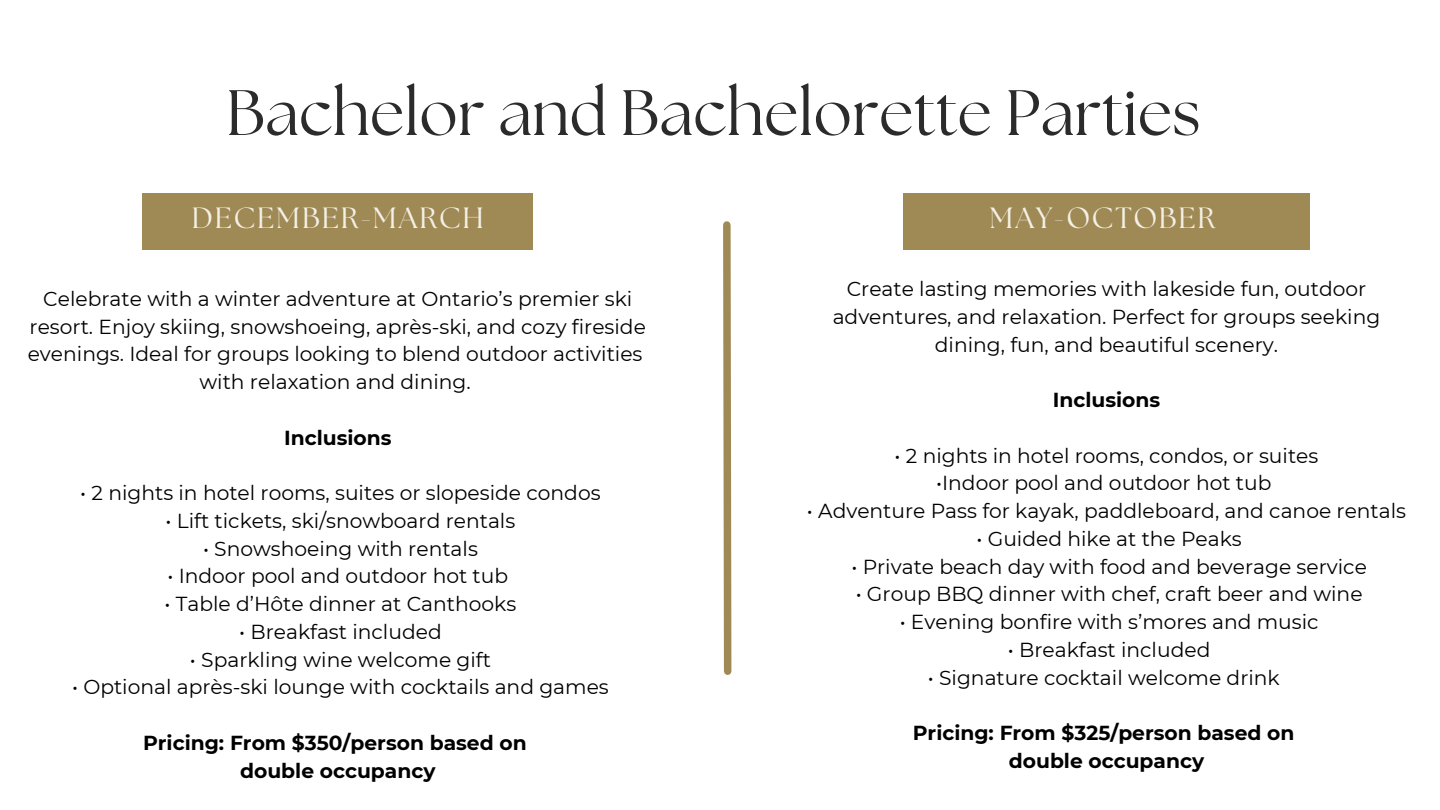
<style>
.page{position:relative;width:1440px;height:810px;background:#fff}
.page>*{position:absolute;margin:0;border:0;box-sizing:border-box;transform-origin:0 0}
.t1{font:64px "The Seasons";color:#2b2b2b}
.t2{font:29.2px "The Seasons";letter-spacing:.06em;color:#f4f0e5}
.t3{font:20.2px/27.8px "Montserrat";color:#000;text-align:center}
.t4{font:700 20.2px/27.8px "Montserrat";color:#000;text-align:center}
</style>
<div class="page">
<div style="left:143px;top:193px;width:390px;height:56px;background:#9f8a56"></div>
<div style="left:903px;top:193px;width:407px;height:56px;background:#9f8a56"></div>
<svg style="left:723px;top:221px;width:9px;height:454px;background:#af9d72"></svg>
<p class="t1" style="left:226px;top:84px;width:976px">Bachelor and Bachelorette Parties</p>
<h1 class="t2" style="left:192px;top:205px;width:293px">DECEMBER-MARCH</h1>
<h2 class="t2" style="left:990px;top:205px;width:227px">MAY-OCTOBER</h2>
<p class="t3" style="left:28px;top:285px;width:620px">Celebrate with a winter adventure at Ontario’s premier ski resort. Enjoy skiing, snowshoeing, après-ski, and cozy fireside evenings. Ideal for groups looking to blend outdoor activities</p>
<h3 class="t3" style="left:200px;top:368px;width:273px">with relaxation and dining.</h3>
<p class="t4" style="left:284px;top:423px;width:109px">Inclusions</p>
<p class="t3" style="left:80px;top:479px;width:522px">• 2 nights in hotel rooms, suites or slopeside condos</p>
<p class="t3" style="left:166px;top:507px;width:351px">• Lift tickets, ski/snowboard rentals</p>
<p class="t3" style="left:203px;top:534px;width:276px">• Snowshoeing with rentals</p>
<p class="t3" style="left:167px;top:562px;width:342px">• Indoor pool and outdoor hot tub</p>
<p class="t3" style="left:165px;top:590px;width:353px">• Table d’Hôte dinner at Canthooks</p>
<p class="t3" style="left:239px;top:618px;width:204px">• Breakfast included</p>
<p class="t3" style="left:190px;top:645px;width:303px">• Sparkling wine welcome gift</p>
<h3 class="t3" style="left:72px;top:673px;width:538px">• Optional après-ski lounge with cocktails and games</h3>
<p class="t4" style="left:143px;top:729px;width:385px">Pricing: From $350/person based on double occupancy</p>
<p class="t3" style="left:833px;top:275px;width:549px">Create lasting memories with lakeside fun, outdoor adventures, and relaxation. Perfect for groups seeking dining, fun, and beautiful scenery.</p>
<p class="t4" style="left:1053px;top:386px;width:109px">Inclusions</p>
<h3 class="t3" style="left:895px;top:441px;width:425px">• 2 nights in hotel rooms, condos, or suites</h3>
<p class="t3" style="left:936px;top:469px;width:337px">•Indoor pool and outdoor hot tub</p>
<p class="t3" style="left:807px;top:497px;width:601px">• Adventure Pass for kayak, paddleboard, and canoe rentals</p>
<p class="t3" style="left:976px;top:525px;width:267px">• Guided hike at the Peaks</p>
<p class="t3" style="left:851px;top:552px;width:517px">• Private beach day with food and beverage service</p>
<p class="t3" style="left:856px;top:580px;width:508px">• Group BBQ dinner with chef, craft beer and wine</p>
<p class="t3" style="left:900px;top:608px;width:420px">• Evening bonfire with s’mores and music</p>
<p class="t3" style="left:1008px;top:636px;width:204px">• Breakfast included</p>
<p class="t3" style="left:928px;top:663px;width:353px">• Signature cocktail welcome drink</p>
<p class="t4" style="left:913px;top:719px;width:383px">Pricing: From $325/person based on double occupancy</p>
</div>
